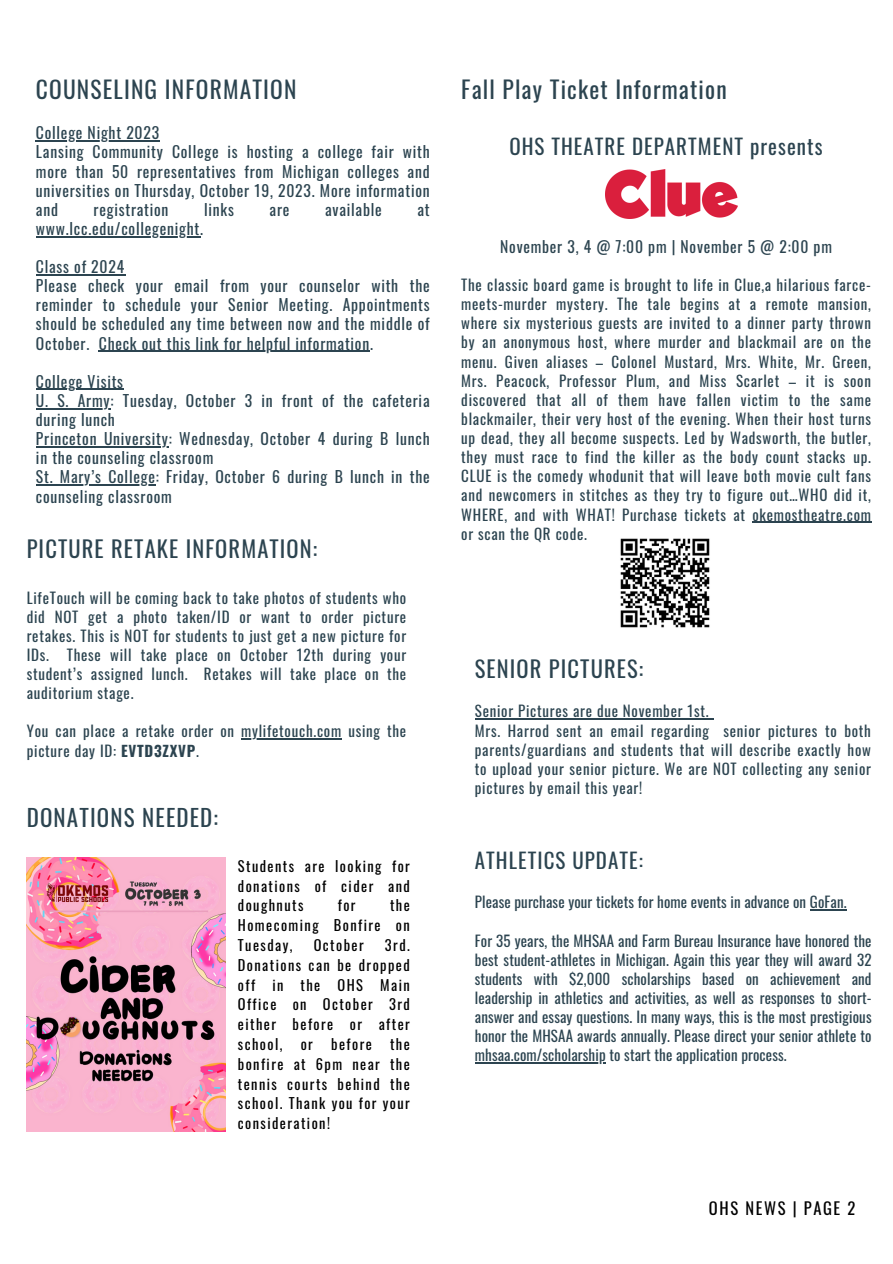
<style>
.page{position:relative;width:893px;height:1264px;background:#fff}
.page>*{position:absolute;margin:0;border:0;box-sizing:border-box;transform-origin:0 0}
.t1{font:23.55px "Oswald";letter-spacing:.05em;color:#2c4450}
.t2{font:23.4px "Oswald";letter-spacing:.05em;color:#2c4450}
.t3{font:22.95px "Oswald";letter-spacing:.05em;color:#2c4450}
.t4{font:22.5px "Oswald";letter-spacing:.05em;color:#2c4450}
.t5{font:21px "Oswald";letter-spacing:.05em;color:#2c4450}
.t6{font:16.5px "Oswald";letter-spacing:.1em;color:#000}
.t7{font:15.6px/19px "Oswald";letter-spacing:.05em;color:#2c4450}
.t8{font:15px/19px "Oswald";letter-spacing:.05em;color:#2c4450;text-align:justify}
.t9{font:15px "Oswald";letter-spacing:.01em;color:#2c4450}
.t10{font:14.4px/19.8px "Oswald";letter-spacing:.1em;color:#000;text-align:justify}
.s1{font-weight:700}
</style>
<div class="page">
<img style="left:605px;top:169px;width:132px;height:50px">
<img style="left:620px;top:538px;width:90px;height:90px">
<img style="left:27px;top:857px;width:199px;height:274px">
<hr style="left:809px;top:909px;width:37px;height:1px;background:#2c4450">
<hr style="left:475px;top:1062px;width:130px;height:1px;background:#2c4450">
<hr style="left:36px;top:140px;width:124px;height:1px;background:#2c4450">
<hr style="left:36px;top:236px;width:164px;height:1px;background:#2c4450">
<hr style="left:36px;top:274px;width:89px;height:1px;background:#2c4450">
<hr style="left:99px;top:351px;width:271px;height:1px;background:#2c4450">
<hr style="left:36px;top:389px;width:88px;height:1px;background:#2c4450">
<hr style="left:36px;top:408px;width:74px;height:1px;background:#2c4450">
<hr style="left:36px;top:446px;width:133px;height:1px;background:#2c4450">
<hr style="left:36px;top:484px;width:120px;height:1px;background:#2c4450">
<hr style="left:475px;top:718px;width:234px;height:1px;background:#2c4450">
<hr style="left:241px;top:738px;width:101px;height:1px;background:#2c4450">
<hr style="left:752px;top:521px;width:119px;height:1px;background:#2c4450">
<p class="t2" style="left:36px;top:71px;width:262px">COUNSELING INFORMATION</p>
<p class="t7" style="left:36px;top:123px;width:125px">College Night 2023</p>
<p class="t7" style="left:36px;top:142px;width:395px;text-align:justify">Lansing Community College is hosting a college fair with more than 50 representatives from Michigan colleges and universities on Thursday, October 19, 2023. More information and</p>
<p class="t7" style="left:94px;top:199px;width:76px">registration</p>
<p class="t7" style="left:204px;top:199px;width:31px">links</p>
<p class="t7" style="left:269px;top:199px;width:21px">are</p>
<p class="t7" style="left:325px;top:199px;width:58px">available</p>
<p class="t7" style="left:417px;top:199px;width:14px">at</p>
<p class="t7" style="left:36px;top:218px;width:168px">www.lcc.edu/collegenight.</p>
<p class="t7" style="left:36px;top:256px;width:90px">Class of 2024</p>
<p class="t7" style="left:36px;top:275px;width:395px;text-align:justify">Please check your email from your counselor with the reminder to schedule your Senior Meeting. Appointments should be scheduled any time between now and the middle of October. Check out this link for helpful information.</p>
<p class="t7" style="left:36px;top:371px;width:89px">College Visits</p>
<p class="t7" style="left:36px;top:390px;width:395px">U. S. Army: Tuesday, October 3 in front of the cafeteria during lunch</p>
<p class="t7" style="left:36px;top:428px;width:395px">Princeton University: Wednesday, October 4 during B lunch in the counseling classroom</p>
<p class="t7" style="left:36px;top:467px;width:395px">St. Mary’s College: Friday, October 6 during B lunch in the counseling classroom</p>
<p class="t4" style="left:27px;top:530px;width:292px">PICTURE RETAKE INFORMATION:</p>
<p class="t8" style="left:27px;top:587px;width:381px">LifeTouch will be coming back to take photos of students who did NOT get a photo taken/ID or want to order picture retakes. This is NOT for students to just get a new picture for IDs. These will take place on October 12th during your student’s assigned lunch. Retakes will take place on the auditorium stage.</p>
<p class="t8" style="left:27px;top:721px;width:381px">You can place a retake order on mylifetouch.com using the picture day ID: <span class="s1">EVTD3ZXVP</span>.</p>
<p class="t3" style="left:27px;top:800px;width:193px">DONATIONS NEEDED:</p>
<p class="t10" style="left:238px;top:855px;width:173px">Students are looking for donations of cider and doughnuts</p>
<p class="t10" style="left:238px;top:895px;width:173px;text-indent:152px">the Homecoming Bonfire on Tuesday,</p>
<p class="t10" style="left:338px;top:895px;width:19px">for</p>
<p class="t10" style="left:238px;top:934px;width:173px;text-indent:147px">3rd.<br>Donations can be dropped off in the OHS Main Office on October 3rd either before or after school,</p>
<p class="t10" style="left:314px;top:934px;width:51px">October</p>
<p class="t10" style="left:238px;top:1033px;width:173px;text-indent:152px">the bonfire at 6pm near the tennis courts behind the school. Thank you for your consideration!</p>
<p class="t10" style="left:301px;top:1033px;width:14px">or</p>
<p class="t10" style="left:331px;top:1033px;width:42px">before</p>
<p class="t1" style="left:461px;top:71px;width:267px">Fall Play Ticket Information</p>
<p class="t5" style="left:509px;top:130px;width:314px">OHS THEATRE DEPARTMENT presents</p>
<p class="t7" style="left:500px;top:236px;width:333px">November 3, 4 @ 7:00 pm | November 5 @ 2:00 pm</p>
<p class="t8" style="left:461px;top:275px;width:411px">The classic board game is brought to life in Clue,a hilarious farce&shy;meets-murder mystery. The tale begins at a remote mansion, where six mysterious guests are invited to a dinner party thrown by an anonymous host, where murder and blackmail are on the menu. Given aliases – Colonel Mustard, Mrs. White, Mr. Green, Mrs. Peacock, Professor Plum, and Miss Scarlet – it is soon discovered that all of them have fallen victim to the same blackmailer, their very host of the evening. When their host turns up dead, they all become suspects. Led by Wadsworth, the butler, they must race to find the killer as the body count stacks up.<br>CLUE is the comedy whodunit that will leave both movie cult fans and newcomers in stitches as they try to figure out…WHO did it, WHERE, and with WHAT! Purchase tickets at okemostheatre.com or scan the QR code.</p>
<p class="t4" style="left:475px;top:651px;width:170px">SENIOR PICTURES:</p>
<p class="t8" style="left:475px;top:701px;width:235px">Senior Pictures are due November 1st.</p>
<p class="t8" style="left:475px;top:720px;width:397px">Mrs. Harrod sent an email regarding senior pictures to both parents/guardians and students that will describe exactly how to upload your senior picture. We are NOT collecting any senior pictures by email this year!</p>
<p class="t5" style="left:475px;top:843px;width:169px">ATHLETICS UPDATE:</p>
<p class="t9" style="left:475px;top:890px;width:373px">Please purchase your tickets for home events in advance on GoFan.</p>
<p class="t8" style="left:475px;top:930px;width:398px">For 35 years, the MHSAA and Farm Bureau Insurance have honored the best student-athletes in Michigan. Again this year they will award 32 students with $2,000 scholarships based on achievement and leadership in athletics and activities, as well as responses to short&shy;answer and essay questions. In many ways, this is the most prestigious honor the MHSAA awards annually. Please direct your senior athlete to mhsaa.com/scholarship to start the application process.</p>
<p class="t6" style="left:709px;top:1194px;width:148px">OHS NEWS | PAGE 2</p>
</div>
